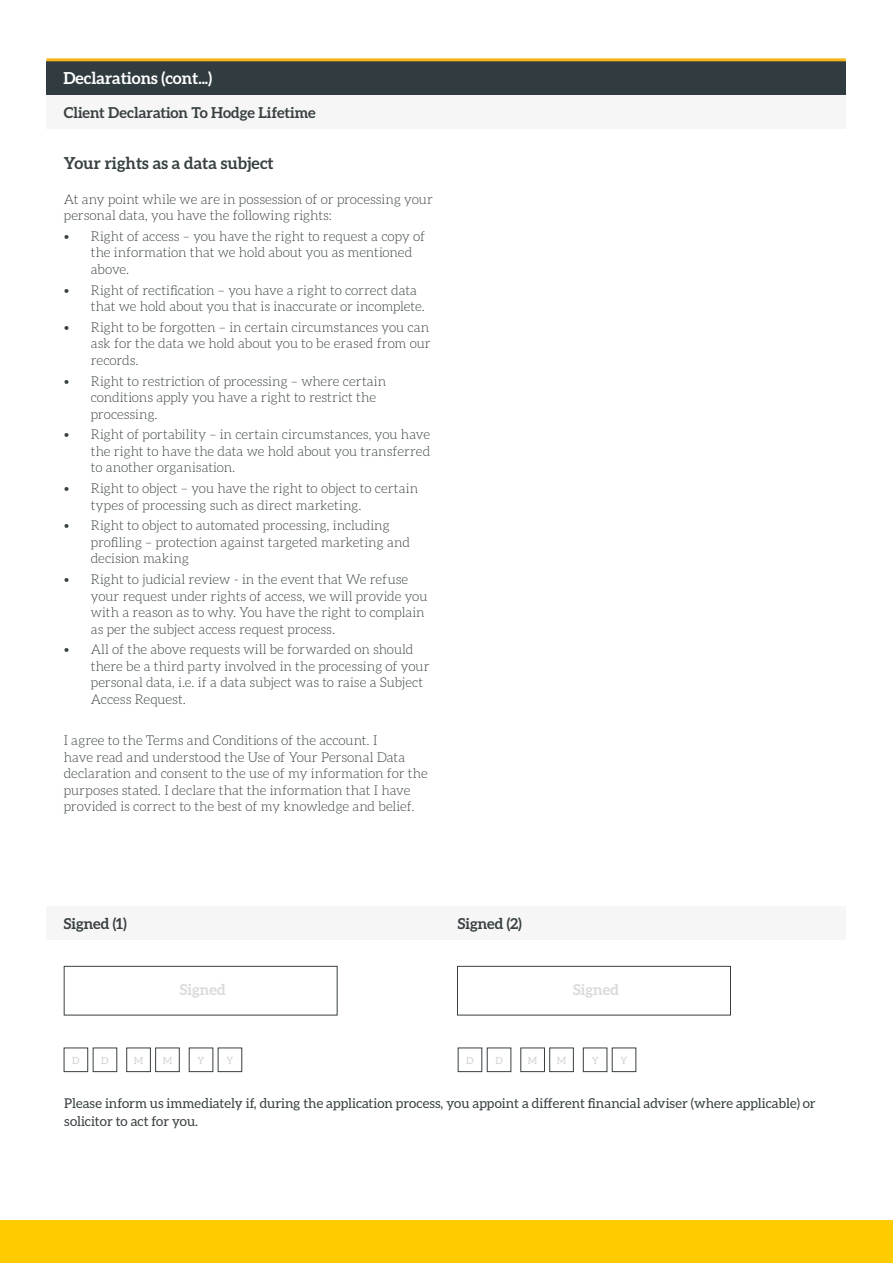
<style>
.page{position:relative;width:893px;height:1263px;background:#fff}
.page>*{position:absolute;margin:0;border:0;box-sizing:border-box;transform-origin:0 0}
.t1{font:700 16.5px "Aleo";color:#384042}
.t2{font:700 16.5px "Aleo";letter-spacing:-.005em;color:#fff}
.t3{font:700 15px "Aleo";color:#384042}
.t4{font:700 15px "Aleo";color:#dadada}
.t5{font:300 13.5px/16.5px "Aleo";letter-spacing:-.005em;color:#384042}
.t6{font:13.5px/18px "Aleo";color:#384042}
.t7{font:9.9px "Aleo";color:#d0d2d5}
</style>
<div class="page">
<div style="left:0;top:1220px;width:893px;height:43px;background:#fc0"></div>
<div style="left:47px;top:95px;width:799px;height:33px;background:#f6f6f6"></div>
<div style="left:64px;top:966px;width:274px;height:49px;border:1px solid #384042"></div>
<div style="left:457px;top:966px;width:274px;height:49px;border:1px solid #384042"></div>
<div style="left:64px;top:1048px;width:24px;height:24px;border:1px solid #384042"></div>
<div style="left:93px;top:1048px;width:24px;height:24px;border:1px solid #384042"></div>
<div style="left:126px;top:1048px;width:25px;height:24px;border:1px solid #384042"></div>
<div style="left:155px;top:1048px;width:25px;height:24px;border:1px solid #384042"></div>
<div style="left:189px;top:1048px;width:24px;height:24px;border:1px solid #384042"></div>
<div style="left:218px;top:1048px;width:24px;height:24px;border:1px solid #384042"></div>
<div style="left:487px;top:1048px;width:24px;height:24px;border:1px solid #384042"></div>
<div style="left:520px;top:1048px;width:25px;height:24px;border:1px solid #384042"></div>
<div style="left:549px;top:1048px;width:25px;height:24px;border:1px solid #384042"></div>
<div style="left:583px;top:1048px;width:24px;height:24px;border:1px solid #384042"></div>
<div style="left:612px;top:1048px;width:24px;height:24px;border:1px solid #384042"></div>
<div style="left:47px;top:907px;width:799px;height:33px;background:#f6f6f6"></div>
<div style="left:46px;top:61px;width:800px;height:33px;background:#303c40"></div>
<hr style="left:46px;top:58px;width:800px;height:3px;background:#f3b51b">
<p class="t2" style="left:63px;top:69px;width:150px">Declarations (cont...)</p>
<p class="t3" style="left:64px;top:104px;width:253px">Client Declaration To Hodge Lifetime</p>
<p class="t1" style="left:64px;top:154px;width:212px">Your rights as a data subject</p>
<p class="t5" style="left:64px;top:191px;width:371px">At any point while we are in possession of or processing your personal data, you have the following rights:</p>
<p class="t5" style="left:91px;top:228px;width:336px;text-indent:-27px">• Right of access – you have the right to request a copy of the information that we hold about you as mentioned above.</p>
<p class="t5" style="left:91px;top:282px;width:336px;text-indent:-27px">• Right of rectification – you have a right to correct data that we hold about you that is inaccurate or incomplete.</p>
<p class="t5" style="left:91px;top:319px;width:342px;text-indent:-27px">• Right to be forgotten – in certain circumstances you can ask for the data we hold about you to be erased from our records.</p>
<p class="t5" style="left:91px;top:373px;width:297px;text-indent:-27px">• Right to restriction of processing – where certain conditions apply you have a right to restrict the processing.</p>
<p class="t5" style="left:91px;top:426px;width:341px;text-align:justify;text-indent:-27px">• Right of portability – in certain circumstances, you have the right to have the data we hold about you transferred to another organisation.</p>
<p class="t5" style="left:91px;top:480px;width:329px;text-indent:-27px">• Right to object – you have the right to object to certain types of processing such as direct marketing.</p>
<p class="t5" style="left:91px;top:517px;width:321px;text-indent:-27px">• Right to object to automated processing, including profiling – protection against targeted marketing and decision making</p>
<p class="t5" style="left:91px;top:571px;width:338px;text-indent:-27px">• Right to judicial review - in the event that We refuse your request under rights of access, we will provide you with a reason as to why. You have the right to complain as per the subject access request process.</p>
<p class="t5" style="left:91px;top:641px;width:340px;text-indent:-27px">• All of the above requests will be forwarded on should there be a third party involved in the processing of your personal data, i.e. if a data subject was to raise a Subject Access Request.</p>
<p class="t5" style="left:64px;top:732px;width:365px">I agree to the Terms and Conditions of the account. I<br>have read and understood the Use of Your Personal Data declaration and consent to the use of my information for the purposes stated. I declare that the information that I have provided is correct to the best of my knowledge and belief.</p>
<p class="t3" style="left:64px;top:915px;width:64px">Signed (1)</p>
<p class="t3" style="left:458px;top:915px;width:65px">Signed (2)</p>
<p class="t4" style="left:180px;top:981px;width:47px">Signed</p>
<p class="t4" style="left:573px;top:981px;width:47px">Signed</p>
<p class="t7" style="left:72px;top:1055px;width:9px">D</p>
<p class="t7" style="left:101px;top:1055px;width:9px">D</p>
<p class="t7" style="left:134px;top:1055px;width:11px">M</p>
<p class="t7" style="left:163px;top:1055px;width:11px">M</p>
<p class="t7" style="left:198px;top:1055px;width:8px">Y</p>
<p class="t7" style="left:226px;top:1055px;width:8px">Y</p>
<p class="t7" style="left:466px;top:1055px;width:9px">D</p>
<p class="t7" style="left:495px;top:1055px;width:9px">D</p>
<p class="t7" style="left:528px;top:1055px;width:11px">M</p>
<p class="t7" style="left:557px;top:1055px;width:11px">M</p>
<p class="t7" style="left:592px;top:1055px;width:8px">Y</p>
<p class="t7" style="left:621px;top:1055px;width:8px">Y</p>
<p class="t6" style="left:64px;top:1094px;width:753px">Please inform us immediately if, during the application process, you appoint a different financial adviser (where applicable) or solicitor to act for you.</p>
</div>
